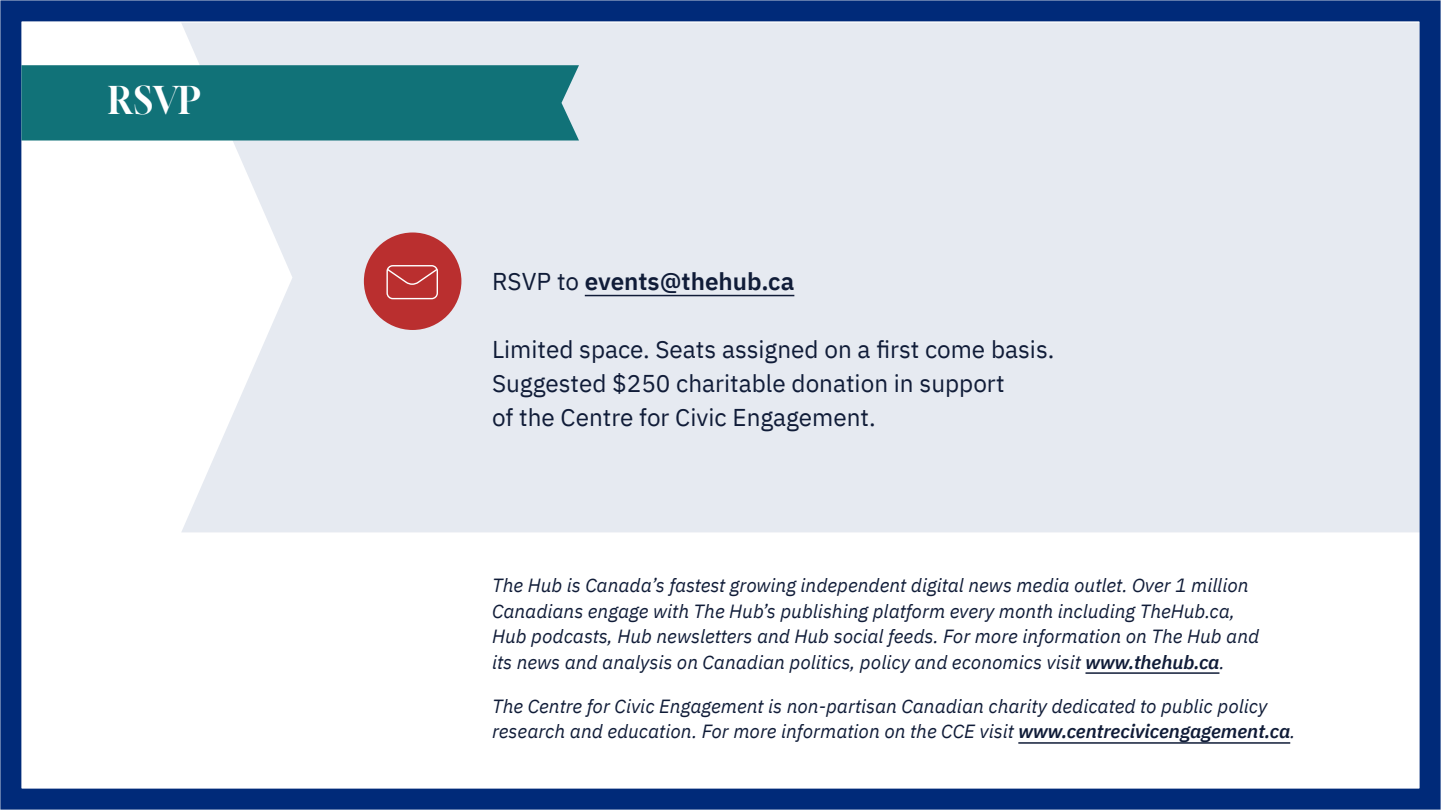
<style>
.page{position:relative;width:1441px;height:810px;background:#fff}
.page>*{position:absolute;margin:0;border:0;box-sizing:border-box;transform-origin:0 0}
.t1{font:36.75px "Gloock";color:#fff}
.t2{font:24.3px "IBM Plex Sans";color:#101c38}
.t3{font:600 24.3px "IBM Plex Sans";color:#101c38}
.t4{font:italic 19.05px/25.3px "IBM Plex Sans";color:#101c38}
.s1{font-weight:400}
.s2{font-weight:600}
</style>
<div class="page">
<div style="left:181px;top:23px;width:1237px;height:509px;background:#e6eaf1"></div>
<div style="left:0;top:0;width:1440px;height:810px;border:21px solid #002a79"></div>
<hr style="left:584px;top:295px;width:210px;height:1px;background:#101c38">
<hr style="left:1085px;top:672px;width:134px;height:2px;background:#101c38">
<hr style="left:1018px;top:742px;width:272px;height:2px;background:#101c38">
<div style="left:21px;top:65px;width:558px;height:76px;background:#117278"></div>
<div style="left:364px;top:233px;width:97px;height:97px;background:#ba2f2f;border-radius:50%"></div>
<svg style="left:386px;top:265px;width:52px;height:34px"></svg>
<p class="t1" style="left:108px;top:77px;width:94px">RSVP</p>
<p class="t3" style="left:492px;top:262px;width:304px"><span class="s1">RSVP to</span> events@thehub.ca</p>
<p class="t2" style="left:492px;top:330px;width:563px">Limited space. Seats assigned on a first come basis.</p>
<p class="t2" style="left:492px;top:364px;width:514px">Suggested $250 charitable donation in support</p>
<p class="t2" style="left:492px;top:398px;width:385px">of the Centre for Civic Engagement.</p>
<p class="t4" style="left:492px;top:571px;width:768px">The Hub is Canada’s fastest growing independent digital news media outlet. Over 1 million Canadians engage with The Hub’s publishing platform every month including TheHub.ca, Hub podcasts, Hub newsletters and Hub social feeds. For more information on The Hub and its news and analysis on Canadian politics, policy and economics visit <span class="s2">www.thehub.ca</span>.</p>
<p class="t4" style="left:492px;top:692px;width:804px">The Centre for Civic Engagement is non-partisan Canadian charity dedicated to public policy research and education. For more information on the CCE visit <span class="s2">www.centrecivicengagement.ca</span>.</p>
</div>
